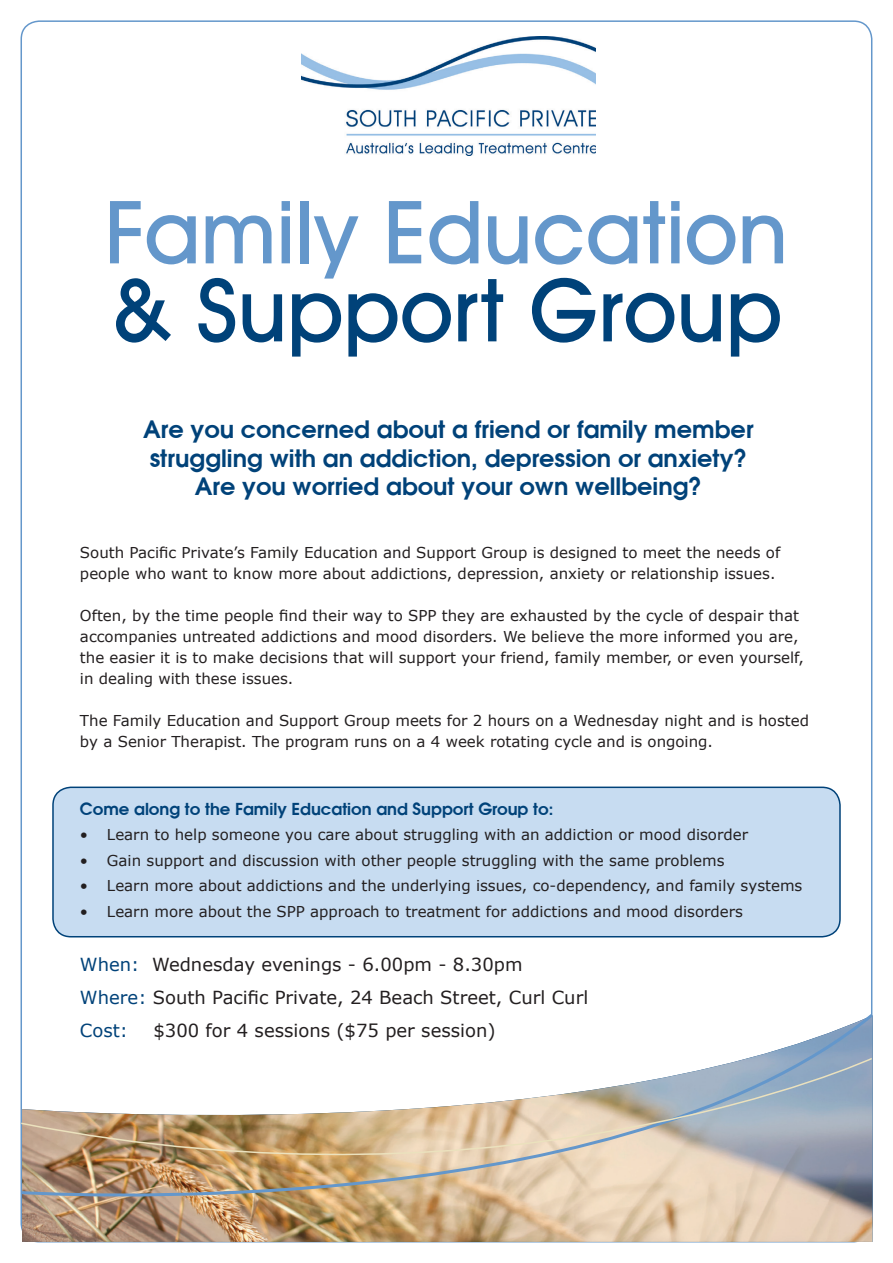
<style>
.page{position:relative;width:893px;height:1263px;background:#fff}
.page>*{position:absolute;margin:0;border:0;box-sizing:border-box;transform-origin:0 0}
.t1{font:105px "Avant Garde Bold T.";color:#6497cb}
.t2{font:105px "Avant Garde Bold T.";color:#004279}
.t3{font:600 24px "Avant Garde";color:#004279}
.t4{font:18px "Verdana";color:#231f20}
.t5{font:18px "Verdana";color:#004279}
.t6{font:600 16.5px "Avant Garde";color:#004279}
.t7{font:15px/21px "Verdana";color:#231f20}
.s1{color:#004279}
</style>
<div class="page">
<div style="left:53px;top:787px;width:787px;height:150px;background:#c7dcf1;border-radius:18px"></div>
<div style="left:52px;top:786px;width:789px;height:151px;border:2px solid #004279;border-radius:18px"></div>
<img style="left:22px;top:1230px;width:850px;height:12px">
<img style="left:302px;top:36px;width:293px;height:119px">
<svg style="left:20px;top:1011px;width:853px;height:219px"></svg>
<img style="left:20px;top:1057px;width:853px;height:164px">
<p class="t1" style="left:105px;top:179px;width:685px">Family Education</p>
<p class="t2" style="left:110px;top:257px;width:674px">&amp; Support Group</p>
<p class="t3" style="left:143px;top:413px;width:612px">Are you concerned about a friend or family member</p>
<p class="t3" style="left:150px;top:442px;width:599px">struggling with an addiction, depression or anxiety?</p>
<p class="t3" style="left:195px;top:471px;width:509px">Are you worried about your own wellbeing?</p>
<p class="t7" style="left:80px;top:542px;width:702px">South Pacific Private’s Family Education and Support Group is designed to meet the needs of people who want to know more about addictions, depression, anxiety or relationship issues.</p>
<p class="t7" style="left:80px;top:605px;width:725px">Often, by the time people find their way to SPP they are exhausted by the cycle of despair that accompanies untreated addictions and mood disorders. We believe the more informed you are, the easier it is to make decisions that will support your friend, family member, or even yourself, in dealing with these issues.</p>
<p class="t7" style="left:80px;top:710px;width:731px">The Family Education and Support Group meets for 2 hours on a Wednesday night and is hosted by a Senior Therapist. The program runs on a 4 week rotating cycle and is ongoing.</p>
<p class="t6" style="left:80px;top:798px;width:475px">Come along to the Family Education and Support Group to:</p>
<p class="t7" style="left:80px;top:824px;width:670px">• Learn to help someone you care about struggling with an addiction or mood disorder</p>
<p class="t7" style="left:80px;top:850px;width:646px">• Gain support and discussion with other people struggling with the same problems</p>
<p class="t7" style="left:80px;top:875px;width:724px">• Learn more about addictions and the underlying issues, co-dependency, and family systems</p>
<p class="t7" style="left:80px;top:901px;width:664px">• Learn more about the SPP approach to treatment for addictions and mood disorders</p>
<p class="t4" style="left:80px;top:952px;width:444px"><span class="s1">When:</span> Wednesday evenings - 6.00pm - 8.30pm</p>
<p class="t4" style="left:80px;top:985px;width:510px"><span class="s1">Where:</span> South Pacific Private, 24 Beach Street, Curl Curl</p>
<p class="t5" style="left:80px;top:1018px;width:50px">Cost:</p>
<p class="t4" style="left:153px;top:1018px;width:344px">$300 for 4 sessions ($75 per session)</p>
</div>
